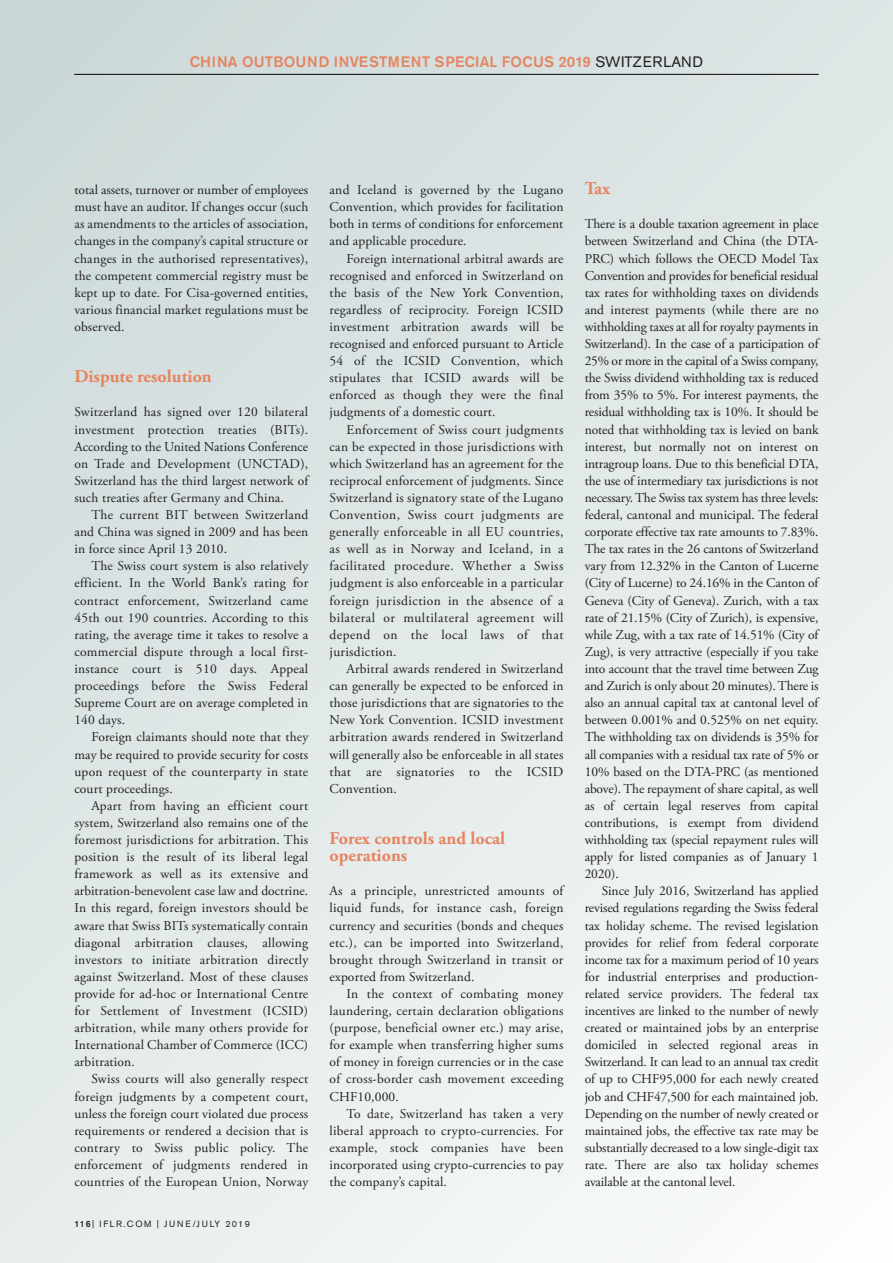
<style>
.page{position:relative;width:893px;height:1263px;background:#fff}
.page>*{position:absolute;margin:0;border:0;box-sizing:border-box;transform-origin:0 0}
.t1{font:700 18px/17.1px "Adobe Garamond Pro";color:#e6845f}
.t2{font:500 15px "Akzidenz Grotesk Pro";letter-spacing:.01em;color:#e6845f}
.t3{font:13.5px/17.1px "Adobe Garamond Pro";letter-spacing:.01em;color:#231f20;text-align:justify}
.t4{font:9px "Akzidenz Grotesk Pro";letter-spacing:.18em;color:#231f20}
.s1{font-weight:400;color:#231f20}
.s2{font-weight:500}
</style>
<div class="page">
<div style="left:0;top:0;width:893px;height:1263px;background:linear-gradient(to bottom,#d3dede,#f2f5f5)"></div>
<hr style="left:74px;top:74px;width:745px;height:1px;background:#231f20">
<p class="t2" style="left:190px;top:56px;width:515px">CHINA OUTBOUND INVESTMENT SPECIAL FOCUS 2019 <span class="s1">SWITZERLAND</span></p>
<p class="t3" style="left:74px;top:182px;width:235px">total assets, turnover or number of employees must have an auditor. If changes occur (such as amendments to the articles of association, changes in the company’s capital structure or changes in the authorised representatives), the competent commercial registry must be kept up to date. For Cisa-governed entities, various financial market regulations must be observed.</p>
<h1 class="t1" style="left:74px;top:370px;width:139px">Dispute resolution</h1>
<p class="t3" style="left:74px;top:405px;width:235px">Switzerland has signed over 120 bilateral investment protection treaties (BITs).<br>According to the United Nations Conference on Trade and Development (UNCTAD), Switzerland has the third largest network of such treaties after Germany and China.</p>
<p class="t3" style="left:74px;top:507px;width:235px;text-indent:17px">The current BIT between Switzerland and China was signed in 2009 and has been in force since April 13 2010.</p>
<p class="t3" style="left:74px;top:559px;width:235px;text-indent:17px">The Swiss court system is also relatively efficient. In the World Bank’s rating for contract enforcement, Switzerland came 45th out 190 countries. According to this rating, the average time it takes to resolve a commercial dispute through a local first&shy;instance court is 510 days. Appeal proceedings before the Swiss Federal Supreme Court are on average completed in 140 days.</p>
<p class="t3" style="left:74px;top:730px;width:235px;text-indent:17px">Foreign claimants should note that they may be required to provide security for costs upon request of the counterparty in state court proceedings.</p>
<p class="t3" style="left:74px;top:798px;width:235px;text-indent:17px">Apart from having an efficient court system, Switzerland also remains one of the foremost jurisdictions for arbitration. This position is the result of its liberal legal framework as well as its extensive and arbitration-benevolent case law and doctrine.<br>In this regard, foreign investors should be aware that Swiss BITs systematically contain diagonal arbitration clauses, allowing investors to initiate arbitration directly against Switzerland. Most of these clauses provide for ad-hoc or International Centre for Settlement of Investment (ICSID) arbitration, while many others provide for International Chamber of Commerce (ICC) arbitration.</p>
<p class="t3" style="left:74px;top:1072px;width:235px;text-indent:17px">Swiss courts will also generally respect foreign judgments by a competent court, unless the foreign court violated due process requirements or rendered a decision that is contrary to Swiss public policy. The enforcement of judgments rendered in countries of the European Union, Norway</p>
<p class="t4" style="left:74px;top:1221px;width:177px"><span class="s2">116</span>| IFLR.COM | JUNE/JULY 2019</p>
<p class="t3" style="left:330px;top:182px;width:235px">and Iceland is governed by the Lugano Convention, which provides for facilitation both in terms of conditions for enforcement and applicable procedure.</p>
<p class="t3" style="left:330px;top:251px;width:235px;text-indent:17px">Foreign international arbitral awards are recognised and enforced in Switzerland on the basis of the New York Convention, regardless of reciprocity. Foreign ICSID investment arbitration awards will be recognised and enforced pursuant to Article 54 of the ICSID Convention, which stipulates that ICSID awards will be enforced as though they were the final judgments of a domestic court.</p>
<p class="t3" style="left:330px;top:422px;width:235px;text-indent:17px">Enforcement of Swiss court judgments can be expected in those jurisdictions with which Switzerland has an agreement for the reciprocal enforcement of judgments. Since Switzerland is signatory state of the Lugano Convention, Swiss court judgments are generally enforceable in all EU countries, as well as in Norway and Iceland, in a facilitated procedure. Whether a Swiss judgment is also enforceable in a particular foreign jurisdiction in the absence of a bilateral or multilateral agreement will depend on the local laws of that jurisdiction.</p>
<p class="t3" style="left:330px;top:661px;width:235px;text-indent:17px">Arbitral awards rendered in Switzerland can generally be expected to be enforced in those jurisdictions that are signatories to the New York Convention. ICSID investment arbitration awards rendered in Switzerland will generally also be enforceable in all states that are signatories to the ICSID Convention.</p>
<h1 class="t1" style="left:330px;top:831px;width:177px">Forex controls and local operations</h1>
<p class="t3" style="left:330px;top:884px;width:235px">As a principle, unrestricted amounts of liquid funds, for instance cash, foreign currency and securities (bonds and cheques etc.), can be imported into Switzerland, brought through Switzerland in transit or exported from Switzerland.</p>
<p class="t3" style="left:330px;top:986px;width:235px;text-indent:17px">In the context of combating money laundering, certain declaration obligations (purpose, beneficial owner etc.) may arise, for example when transferring higher sums of money in foreign currencies or in the case of cross-border cash movement exceeding CHF10,000.</p>
<p class="t3" style="left:330px;top:1106px;width:235px;text-indent:17px">To date, Switzerland has taken a very liberal approach to crypto-currencies. For example, stock companies have been incorporated using crypto-currencies to pay the company’s capital.</p>
<h1 class="t1" style="left:585px;top:181px;width:27px">Tax</h1>
<p class="t3" style="left:585px;top:217px;width:235px">There is a double taxation agreement in place between Switzerland and China (the DTA-PRC) which follows the OECD Model Tax Convention and provides for beneficial residual tax rates for withholding taxes on dividends and interest payments (while there are no withholding taxes at all for royalty payments in Switzerland). In the case of a participation of 25% or more in the capital of a Swiss company, the Swiss dividend withholding tax is reduced from 35% to 5%. For interest payments, the residual withholding tax is 10%. It should be noted that withholding tax is levied on bank interest, but normally not on interest on intragroup loans. Due to this beneficial DTA, the use of intermediary tax jurisdictions is not necessary. The Swiss tax system has three levels: federal, cantonal and municipal. The federal corporate effective tax rate amounts to 7.83%.<br>The tax rates in the 26 cantons of Switzerland vary from 12.32% in the Canton of Lucerne (City of Lucerne) to 24.16% in the Canton of Geneva (City of Geneva). Zurich, with a tax rate of 21.15% (City of Zurich), is expensive, while Zug, with a tax rate of 14.51% (City of Zug), is very attractive (especially if you take into account that the travel time between Zug and Zurich is only about 20 minutes). There is also an annual capital tax at cantonal level of between 0.001% and 0.525% on net equity.<br>The withholding tax on dividends is 35% for all companies with a residual tax rate of 5% or 10% based on the DTA-PRC (as mentioned above). The repayment of share capital, as well as of certain legal reserves from capital contributions, is exempt from dividend withholding tax (special repayment rules will apply for listed companies as of January 1<br>2020).</p>
<p class="t3" style="left:585px;top:884px;width:235px;text-indent:17px">Since July 2016, Switzerland has applied revised regulations regarding the Swiss federal tax holiday scheme. The revised legislation provides for relief from federal corporate income tax for a maximum period of 10 years for industrial enterprises and production&shy;related service providers. The federal tax incentives are linked to the number of newly created or maintained jobs by an enterprise domiciled in selected regional areas in Switzerland. It can lead to an annual tax credit of up to CHF95,000 for each newly created job and CHF47,500 for each maintained job.<br>Depending on the number of newly created or maintained jobs, the effective tax rate may be substantially decreased to a low single-digit tax rate. There are also tax holiday schemes available at the cantonal level.</p>
</div>
